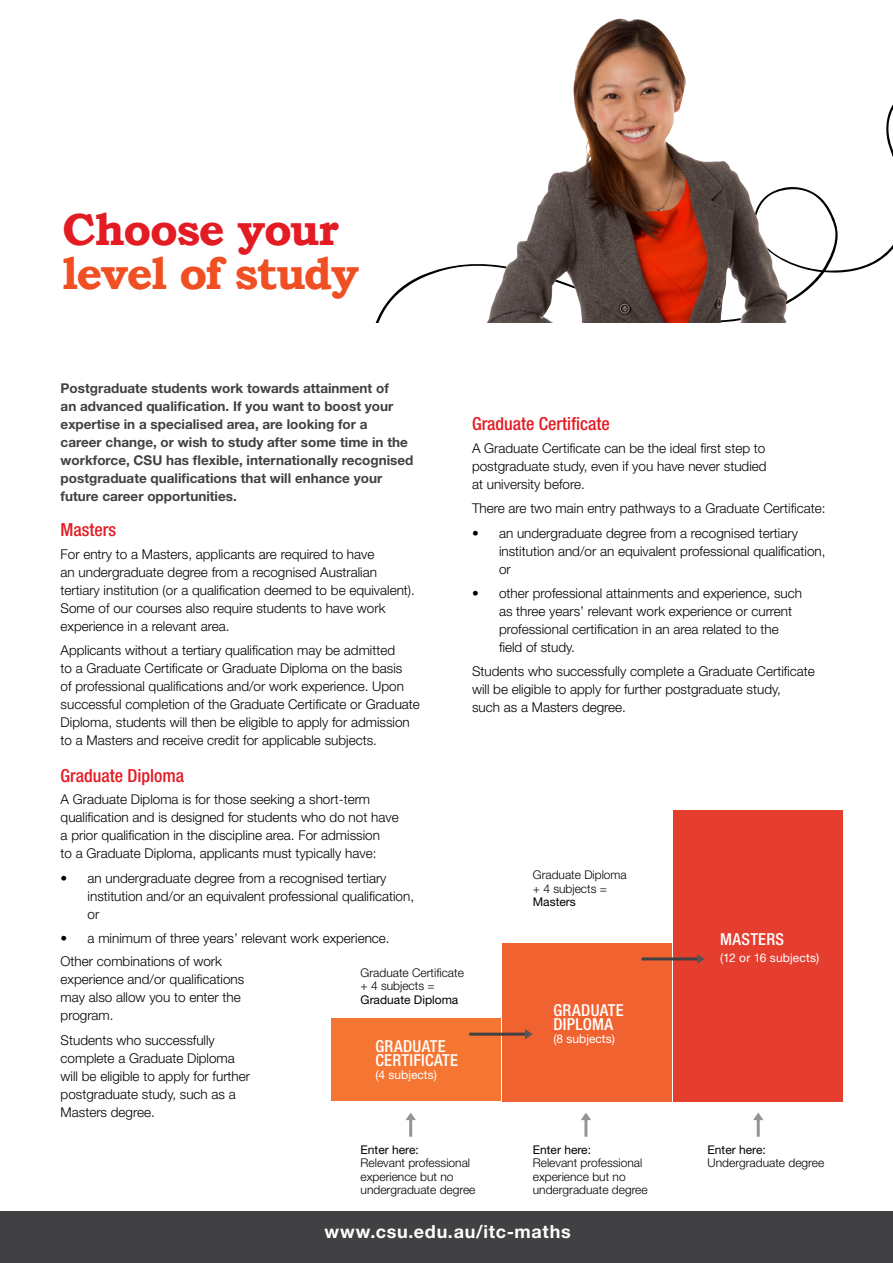
<style>
.page{position:relative;width:893px;height:1263px;background:#fff}
.page>*{position:absolute;margin:0;border:0;box-sizing:border-box;transform-origin:0 0}
.t1{font:700 45px "Bookman Old Style";letter-spacing:-.03em;color:#f04e23}
.t2{font:700 45px "Bookman Old Style";letter-spacing:-.03em;color:#e31b23}
.t3{font:500 condensed 18px "Helvetica Neue LT Std";color:#e31b23}
.t4{font:700 18px "Helvetica Neue LT Std";letter-spacing:.035em;color:#fff}
.t5{font:500 condensed 16.5px/13.5px "Helvetica Neue LT Std";letter-spacing:.015em;color:#fff}
.t6{font:300 13.5px/18px "Helvetica Neue LT Std";color:#000}
.t7{font:700 13.5px/18px "Helvetica Neue LT Std";color:#414042}
.t8{font:300 12px/13.5px "Helvetica Neue LT Std";color:#000}
.t9{font:12px "Helvetica Neue LT Std";color:#000}
.t10{font:12px "Helvetica Neue LT Std";color:#fff}
</style>
<div class="page">
<div style="left:0;top:1212px;width:893px;height:51px;background:#414042"></div>
<svg style="left:375px;top:104px;width:518px;height:219px"></svg>
<img style="left:487px;top:19px;width:301px;height:304px">
<div style="left:674px;top:810px;width:169px;height:291px;background:#e53e2f"></div>
<div style="left:503px;top:943px;width:169px;height:158px;background:#f16231"></div>
<div style="left:331px;top:1018px;width:169px;height:83px;background:#f47632"></div>
<hr style="left:409px;top:1117px;width:3px;height:20px;background:#939598">
<hr style="left:584px;top:1117px;width:3px;height:20px;background:#939598">
<hr style="left:757px;top:1117px;width:3px;height:20px;background:#939598">
<svg style="left:405px;top:1112px;width:11px;height:8px"></svg>
<svg style="left:581px;top:1113px;width:10px;height:7px"></svg>
<svg style="left:753px;top:1112px;width:10px;height:8px"></svg>
<hr style="left:642px;top:957px;width:58px;height:3px;background:#414042">
<svg style="left:697px;top:954px;width:8px;height:10px"></svg>
<hr style="left:469px;top:1033px;width:59px;height:3px;background:#414042">
<svg style="left:525px;top:1029px;width:7px;height:10px"></svg>
<h1 class="t2" style="left:62px;top:197px;width:278px">Choose your</h1>
<h1 class="t1" style="left:62px;top:241px;width:298px">level of study</h1>
<p class="t7" style="left:61px;top:379px;width:354px">Postgraduate students work towards attainment of<br>an advanced qualification. If you want to boost your expertise in a specialised area, are looking for a<br>career change, or wish to study after some time in the workforce, CSU has flexible, internationally recognised postgraduate qualifications that will enhance your future career opportunities.</p>
<h2 class="t3" style="left:61px;top:519px;width:57px">Masters</h2>
<p class="t6" style="left:61px;top:544px;width:356px">For entry to a Masters, applicants are required to have<br>an undergraduate degree from a recognised Australian tertiary institution (or a qualification deemed to be equivalent).<br>Some of our courses also require students to have work experience in a relevant area.</p>
<p class="t6" style="left:61px;top:641px;width:361px">Applicants without a tertiary qualification may be admitted<br>to a Graduate Certificate or Graduate Diploma on the basis<br>of professional qualifications and/or work experience. Upon successful completion of the Graduate Certificate or Graduate Diploma, students will then be eligible to apply for admission to a Masters and receive credit for applicable subjects.</p>
<h2 class="t3" style="left:61px;top:765px;width:125px">Graduate Diploma</h2>
<p class="t6" style="left:61px;top:790px;width:340px">A Graduate Diploma is for those seeking a short-term qualification and is designed for students who do not have a prior qualification in the discipline area. For admission<br>to a Graduate Diploma, applicants must typically have:</p>
<p class="t6" style="left:88px;top:869px;width:328px;text-indent:-27px">• an undergraduate degree from a recognised tertiary institution and/or an equivalent professional qualification, or</p>
<p class="t6" style="left:61px;top:929px;width:331px">• a minimum of three years’ relevant work experience.</p>
<h2 class="t3" style="left:472px;top:413px;width:139px">Graduate Certificate</h2>
<p class="t6" style="left:472px;top:439px;width:296px;text-align:justify">A Graduate Certificate can be the ideal first step to postgraduate study, even if you have never studied at university before.</p>
<p class="t6" style="left:472px;top:499px;width:355px">There are two main entry pathways to a Graduate Certificate:</p>
<p class="t6" style="left:499px;top:523px;width:328px;text-indent:-27px">• an undergraduate degree from a recognised tertiary institution and/or an equivalent professional qualification, or</p>
<p class="t6" style="left:499px;top:584px;width:305px;text-indent:-27px">• other professional attainments and experience, such as three years’ relevant work experience or current professional certification in an area related to the field of study.</p>
<p class="t6" style="left:472px;top:662px;width:344px">Students who successfully complete a Graduate Certificate will be eligible to apply for further postgraduate study,<br>such as a Masters degree.</p>
<p class="t8" style="left:533px;top:868px;width:96px">Graduate Diploma + 4 subjects =</p>
<p class="t9" style="left:533px;top:895px;width:45px">Masters</p>
<p class="t5" style="left:720px;top:932px;width:65px">MASTERS</p>
<p class="t6" style="left:61px;top:952px;width:163px">Other combinations of work</p>
<p class="t10" style="left:720px;top:951px;width:101px">(12 or 16 subjects)</p>
<p class="t6" style="left:61px;top:970px;width:185px">experience and/or qualifications may also allow you to enter the program.</p>
<p class="t6" style="left:61px;top:1031px;width:191px">Students who successfully complete a Graduate Diploma will be eligible to apply for further postgraduate study, such as a<br>Masters degree.</p>
<p class="t8" style="left:361px;top:965px;width:105px">Graduate Certificate + 4 subjects =</p>
<p class="t9" style="left:361px;top:992px;width:99px">Graduate Diploma</p>
<p class="t5" style="left:553px;top:1003px;width:72px">GRADUATE<br>DIPLOMA</p>
<p class="t10" style="left:553px;top:1032px;width:63px">(8 subjects)</p>
<p class="t5" style="left:375px;top:1039px;width:84px">GRADUATE<br>CERTIFICATE</p>
<p class="t10" style="left:375px;top:1068px;width:63px">(4 subjects)</p>
<p class="t9" style="left:361px;top:1142px;width:60px">Enter here:</p>
<p class="t8" style="left:361px;top:1156px;width:116px">Relevant professional experience but no undergraduate degree</p>
<p class="t9" style="left:533px;top:1142px;width:60px">Enter here:</p>
<p class="t8" style="left:533px;top:1156px;width:116px">Relevant professional experience but no undergraduate degree</p>
<h2 class="t4" style="left:324px;top:1220px;width:248px">www.csu.edu.au/itc-maths</h2>
<p class="t9" style="left:708px;top:1142px;width:60px">Enter here:</p>
<p class="t8" style="left:708px;top:1156px;width:118px">Undergraduate degree</p>
</div>
